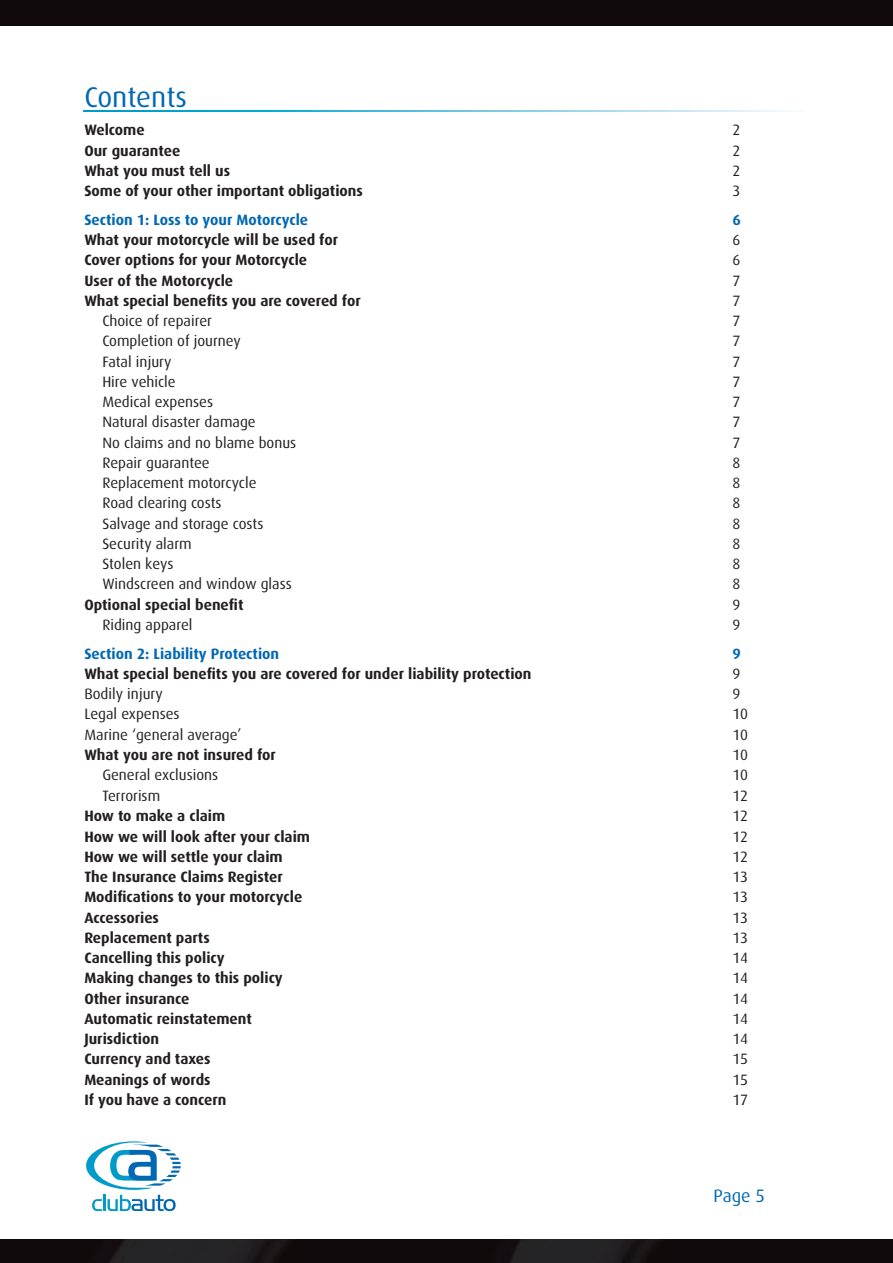
<style>
.page{position:relative;width:893px;height:1263px;background:#110a0c}
.page>*{position:absolute;margin:0;border:0;box-sizing:border-box;transform-origin:0 0}
.t1{font:28.5px "Dax";color:#0168b3}
.t2{font:18px "Dax";color:#0168b3}
.t3{font:700 15px "Dax";color:#231f20}
.t4{font:15px "Dax";color:#231f20}
.t5{font:700 15px "Dax";color:#0168b3}
</style>
<div class="page">
<img style="left:0;top:1238px;width:893px;height:25px">
<div style="left:0;top:26px;width:893px;height:1212px;background:#fff"></div>
<svg style="left:86px;top:1141px;width:95px;height:71px"></svg>
<svg style="left:84px;top:111px;width:704px;height:1px"></svg>
<p class="t1" style="left:84px;top:80px;width:104px">Contents</p>
<p class="t3" style="left:84px;top:121px;width:62px">Welcome</p>
<p class="t4" style="left:732px;top:121px;width:9px">2</p>
<p class="t3" style="left:84px;top:142px;width:98px">Our guarantee</p>
<p class="t4" style="left:732px;top:142px;width:9px">2</p>
<p class="t3" style="left:84px;top:162px;width:147px">What you must tell us</p>
<p class="t4" style="left:732px;top:162px;width:9px">2</p>
<p class="t3" style="left:84px;top:182px;width:280px">Some of your other important obligations</p>
<p class="t4" style="left:732px;top:182px;width:9px">3</p>
<p class="t5" style="left:84px;top:211px;width:225px">Section 1: Loss to your Motorcycle</p>
<p class="t5" style="left:732px;top:211px;width:10px">6</p>
<p class="t3" style="left:84px;top:231px;width:255px">What your motorcycle will be used for</p>
<p class="t4" style="left:732px;top:231px;width:9px">6</p>
<p class="t3" style="left:84px;top:251px;width:224px">Cover options for your Motorcycle</p>
<p class="t4" style="left:732px;top:251px;width:9px">6</p>
<p class="t3" style="left:84px;top:272px;width:150px">User of the Motorcycle</p>
<p class="t4" style="left:732px;top:272px;width:9px">7</p>
<p class="t3" style="left:84px;top:292px;width:278px">What special benefits you are covered for</p>
<p class="t4" style="left:732px;top:292px;width:9px">7</p>
<p class="t4" style="left:102px;top:312px;width:111px">Choice of repairer</p>
<p class="t4" style="left:732px;top:312px;width:9px">7</p>
<p class="t4" style="left:102px;top:332px;width:140px">Completion of journey</p>
<p class="t4" style="left:732px;top:332px;width:9px">7</p>
<p class="t4" style="left:102px;top:353px;width:71px">Fatal injury</p>
<p class="t4" style="left:732px;top:353px;width:9px">7</p>
<p class="t4" style="left:102px;top:373px;width:75px">Hire vehicle</p>
<p class="t4" style="left:732px;top:373px;width:9px">7</p>
<p class="t4" style="left:102px;top:393px;width:112px">Medical expenses</p>
<p class="t4" style="left:732px;top:393px;width:9px">7</p>
<p class="t4" style="left:102px;top:413px;width:155px">Natural disaster damage</p>
<p class="t4" style="left:732px;top:413px;width:9px">7</p>
<p class="t4" style="left:102px;top:434px;width:195px">No claims and no blame bonus</p>
<p class="t4" style="left:732px;top:434px;width:9px">7</p>
<p class="t4" style="left:102px;top:454px;width:109px">Repair guarantee</p>
<p class="t4" style="left:732px;top:454px;width:9px">8</p>
<p class="t4" style="left:102px;top:474px;width:156px">Replacement motorcycle</p>
<p class="t4" style="left:732px;top:474px;width:9px">8</p>
<p class="t4" style="left:102px;top:494px;width:121px">Road clearing costs</p>
<p class="t4" style="left:732px;top:494px;width:9px">8</p>
<p class="t4" style="left:102px;top:515px;width:163px">Salvage and storage costs</p>
<p class="t4" style="left:732px;top:515px;width:9px">8</p>
<p class="t4" style="left:102px;top:535px;width:91px">Security alarm</p>
<p class="t4" style="left:732px;top:535px;width:9px">8</p>
<p class="t4" style="left:102px;top:555px;width:73px">Stolen keys</p>
<p class="t4" style="left:732px;top:555px;width:9px">8</p>
<p class="t4" style="left:102px;top:575px;width:191px">Windscreen and window glass</p>
<p class="t4" style="left:732px;top:575px;width:9px">8</p>
<p class="t3" style="left:84px;top:596px;width:161px">Optional special benefit</p>
<p class="t4" style="left:732px;top:596px;width:9px">9</p>
<p class="t4" style="left:102px;top:616px;width:92px">Riding apparel</p>
<p class="t4" style="left:732px;top:616px;width:9px">9</p>
<p class="t5" style="left:84px;top:645px;width:196px">Section 2: Liability Protection</p>
<p class="t5" style="left:732px;top:645px;width:10px">9</p>
<p class="t3" style="left:84px;top:665px;width:449px">What special benefits you are covered for under liability protection</p>
<p class="t4" style="left:732px;top:665px;width:9px">9</p>
<p class="t4" style="left:84px;top:685px;width:80px">Bodily injury</p>
<p class="t4" style="left:732px;top:685px;width:9px">9</p>
<p class="t4" style="left:84px;top:705px;width:97px">Legal expenses</p>
<p class="t4" style="left:732px;top:705px;width:17px">10</p>
<p class="t4" style="left:84px;top:726px;width:159px">Marine ‘general average’</p>
<p class="t4" style="left:732px;top:726px;width:17px">10</p>
<p class="t3" style="left:84px;top:746px;width:193px">What you are not insured for</p>
<p class="t4" style="left:732px;top:746px;width:17px">10</p>
<p class="t4" style="left:102px;top:766px;width:117px">General exclusions</p>
<p class="t4" style="left:732px;top:766px;width:17px">10</p>
<p class="t4" style="left:102px;top:787px;width:59px">Terrorism</p>
<p class="t4" style="left:732px;top:787px;width:17px">12</p>
<p class="t3" style="left:84px;top:807px;width:143px">How to make a claim</p>
<p class="t4" style="left:732px;top:807px;width:17px">12</p>
<p class="t3" style="left:84px;top:828px;width:227px">How we will look after your claim</p>
<p class="t4" style="left:732px;top:828px;width:17px">12</p>
<p class="t3" style="left:84px;top:848px;width:200px">How we will settle your claim</p>
<p class="t4" style="left:732px;top:848px;width:17px">12</p>
<p class="t3" style="left:84px;top:868px;width:200px">The Insurance Claims Register</p>
<p class="t4" style="left:732px;top:868px;width:17px">13</p>
<p class="t3" style="left:84px;top:888px;width:219px">Modifications to your motorcycle</p>
<p class="t4" style="left:732px;top:888px;width:17px">13</p>
<p class="t3" style="left:84px;top:909px;width:76px">Accessories</p>
<p class="t4" style="left:732px;top:909px;width:17px">13</p>
<p class="t3" style="left:84px;top:929px;width:127px">Replacement parts</p>
<p class="t4" style="left:732px;top:929px;width:17px">13</p>
<p class="t3" style="left:84px;top:949px;width:142px">Cancelling this policy</p>
<p class="t4" style="left:732px;top:949px;width:17px">14</p>
<p class="t3" style="left:84px;top:969px;width:200px">Making changes to this policy</p>
<p class="t4" style="left:732px;top:969px;width:17px">14</p>
<p class="t3" style="left:84px;top:990px;width:107px">Other insurance</p>
<p class="t4" style="left:732px;top:990px;width:17px">14</p>
<p class="t3" style="left:84px;top:1010px;width:169px">Automatic reinstatement</p>
<p class="t4" style="left:732px;top:1010px;width:17px">14</p>
<p class="t3" style="left:84px;top:1030px;width:76px">Jurisdiction</p>
<p class="t4" style="left:732px;top:1030px;width:17px">14</p>
<p class="t3" style="left:84px;top:1050px;width:128px">Currency and taxes</p>
<p class="t4" style="left:732px;top:1050px;width:17px">15</p>
<p class="t3" style="left:84px;top:1071px;width:128px">Meanings of words</p>
<p class="t4" style="left:732px;top:1071px;width:17px">15</p>
<p class="t3" style="left:84px;top:1091px;width:144px">If you have a concern</p>
<p class="t4" style="left:732px;top:1091px;width:17px">17</p>
<p class="t2" style="left:714px;top:1185px;width:53px">Page 5</p>
</div>
